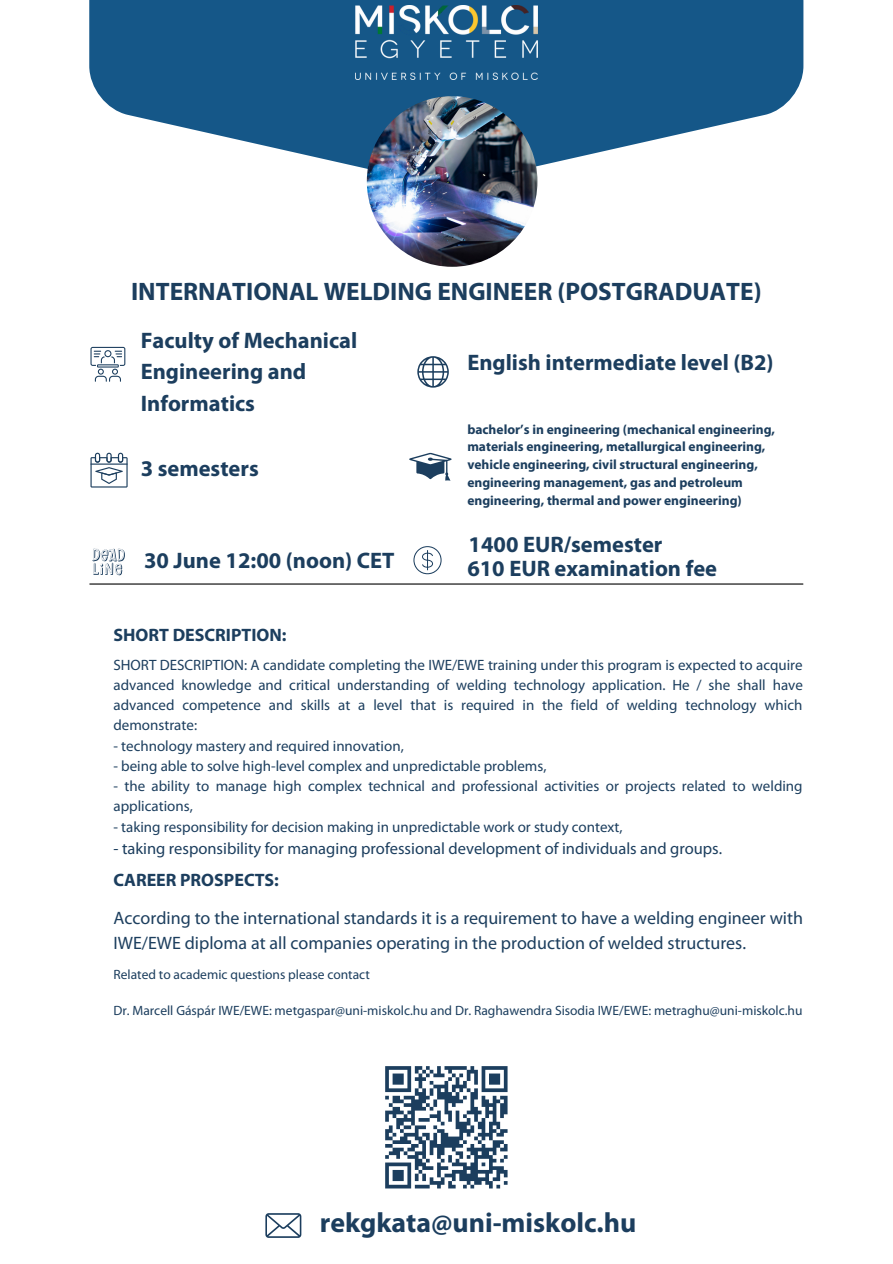
<style>
.page{position:relative;width:893px;height:1264px;background:#fff}
.page>*{position:absolute;margin:0;border:0;box-sizing:border-box;transform-origin:0 0}
.t1{font:700 27.9px "Myriad Pro";color:#1c3e5e}
.t2{font:700 25.35px "Myriad Pro";color:#1c3e5e}
.t3{font:700 22.5px/31.5px "Myriad Pro";color:#1c3e5e}
.t4{font:18px/24.8px "Myriad Pro";color:#1c3e5e}
.t5{font:700 18px "Myriad Pro";color:#1c3e5e}
.t6{font:16.5px "Myriad Pro";color:#1c3e5e}
.t7{font:15px/20.2px "Myriad Pro";color:#1c3e5e;text-align:justify}
.t8{font:700 13.5px/18px "Myriad Pro";color:#1c3e5e}
.t9{font:13.5px "Myriad Pro";color:#1c3e5e}
</style>
<div class="page">
<svg style="left:89px;top:0;width:714px;height:182px;fill:#155788"></svg>
<img style="left:367px;top:96px;width:170px;height:171px;border-radius:50%">
<hr style="left:90px;top:583px;width:712px;height:1px;background:#000">
<svg style="left:417px;top:356px;width:32px;height:31px"></svg>
<svg style="left:413px;top:546px;width:28px;height:28px"></svg>
<svg style="left:409px;top:453px;width:43px;height:28px"></svg>
<svg style="left:90px;top:452px;width:38px;height:35px"></svg>
<svg style="left:90px;top:347px;width:35px;height:35px"></svg>
<img style="left:355px;top:5px;width:182px;height:74px">
<svg style="left:92px;top:548px;width:33px;height:28px"></svg>
<svg style="left:265px;top:1213px;width:36px;height:24px"></svg>
<svg style="left:385px;top:1066px;width:123px;height:123px"></svg>
<h2 class="t2" style="left:131px;top:280px;width:632px">INTERNATIONAL WELDING ENGINEER (POSTGRADUATE)</h2>
<h3 class="t3" style="left:141px;top:326px;width:218px">Faculty of Mechanical<br>Engineering and<br>Informatics</h3>
<h3 class="t3" style="left:141px;top:454px;width:120px">3 semesters</h3>
<h3 class="t3" style="left:144px;top:546px;width:252px">30 June 12:00 (noon) CET</h3>
<h3 class="t3" style="left:467px;top:348px;width:308px">English intermediate level (B2)</h3>
<p class="t8" style="left:467px;top:421px;width:309px">bachelor’s in engineering (mechanical engineering, materials engineering, metallurgical engineering, vehicle engineering, civil structural engineering, engineering management, gas and petroleum engineering, thermal and power engineering)</p>
<h3 class="t3" style="left:467px;top:535px;width:251px;line-height:23.1px">1400 EUR/semester<br>610 EUR examination fee</h3>
<p class="t5" style="left:113px;top:627px;width:174px">SHORT DESCRIPTION:</p>
<p class="t7" style="left:113px;top:655px;width:691px">SHORT DESCRIPTION: A candidate completing the IWE/EWE training under this program is expected to acquire advanced knowledge and critical understanding of welding technology application. He / she shall have advanced competence and skills at a level that is required in the field of welding technology which demonstrate:</p>
<p class="t7" style="left:113px;top:736px;width:292px">- technology mastery and required innovation,</p>
<p class="t7" style="left:113px;top:757px;width:434px">- being able to solve high-level complex and unpredictable problems,</p>
<p class="t7" style="left:113px;top:777px;width:690px">- the ability to manage high complex technical and professional activities or projects related to welding applications,</p>
<p class="t7" style="left:113px;top:817px;width:510px">- taking responsibility for decision making in unpredictable work or study context,</p>
<p class="t6" style="left:113px;top:841px;width:610px">- taking responsibility for managing professional development of individuals and groups.</p>
<p class="t5" style="left:113px;top:872px;width:167px">CAREER PROSPECTS:</p>
<p class="t4" style="left:113px;top:907px;width:691px">According to the international standards it is a requirement to have a welding engineer with<br>IWE/EWE diploma at all companies operating in the production of welded structures.</p>
<p class="t9" style="left:113px;top:968px;width:258px">Related to academic questions please contact</p>
<p class="t9" style="left:113px;top:1004px;width:690px">Dr. Marcell Gáspár IWE/EWE: metgaspar@uni-miskolc.hu and Dr. Raghawendra Sisodia IWE/EWE: metraghu@uni-miskolc.hu</p>
<h1 class="t1" style="left:320px;top:1211px;width:318px">rekgkata@uni-miskolc.hu</h1>
</div>
